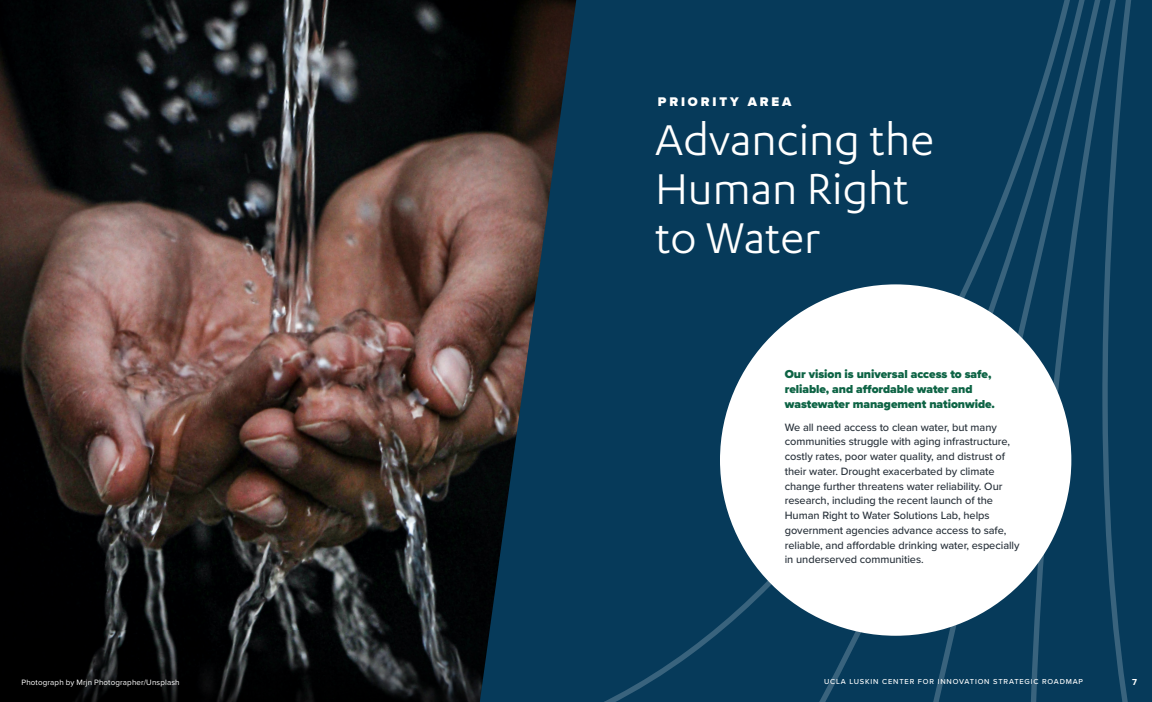
<style>
.page{position:relative;width:1152px;height:702px;background:#fff}
.page>*{position:absolute;margin:0;border:0;box-sizing:border-box;transform-origin:0 0}
.Preface_Heading{font:50px/49px "Karbon";color:#fff}
.t1{font:900 13px "Proxima Nova";letter-spacing:.22em;color:#fff}
.Paragraph{font:900 12px/15px "Proxima Nova";letter-spacing:-.005em;color:#0e6445}
.Paragraph-2{font:500 11px/14.8px "Proxima Nova";letter-spacing:-.005em;color:#29323b}
.t2{font:700 9px "Proxima Nova";color:#fff}
.t3{font:8px "Proxima Nova";letter-spacing:.015em;color:#fff}
.t4{font:500 7.5px "Proxima Nova";letter-spacing:.11em;color:#fff}
</style>
<div class="page">
<img style="left:0;top:0;width:321px;height:630px">
<svg style="left:0;top:630px;width:321px;height:72px;background:#090a0b"></svg>
<svg style="left:321px;top:0;width:246px;height:702px;background:#393536"></svg>
<div style="left:1125px;top:0;width:27px;height:702px;background:#063a5a"></div>
<div style="left:567px;top:0;width:260px;height:702px;background:#063a5a"></div>
<div style="left:827px;top:0;width:199px;height:702px;background:#063a5a"></div>
<svg style="left:1026px;top:0;width:99px;height:702px;background:#0e405f"></svg>
<div style="left:720px;top:284px;width:351px;height:352px;background:#fff;border-radius:50%"></div>
<p class="t1" style="left:658px;top:92px;width:135px">PRIORITY AREA</p>
<p class="Preface_Heading" style="left:655px;top:114px;width:280px">Advancing the<br>Human Right to Water</p>
<p class="Paragraph" style="left:785px;top:366px;width:212px">Our vision is universal access to safe, reliable, and affordable water and wastewater management nationwide.</p>
<p class="Paragraph-2" style="left:785px;top:419px;width:236px">We all need access to clean water, but many communities struggle with aging infrastructure, costly rates, poor water quality, and distrust of their water. Drought exacerbated by climate change further threatens water reliability. Our research, including the recent launch of the Human Right to Water Solutions Lab, helps government agencies advance access to safe, reliable, and affordable drinking water, especially in underserved communities.</p>
<p class="t3" style="left:22px;top:676px;width:160px">Photograph by Mrjn Photographer/Unsplash</p>
<p class="t4" style="left:824px;top:676px;width:261px">UCLA LUSKIN CENTER FOR INNOVATION STRATEGIC ROADMAP</p>
<p class="t2" style="left:1132px;top:675px;width:6px">7</p>
</div>
